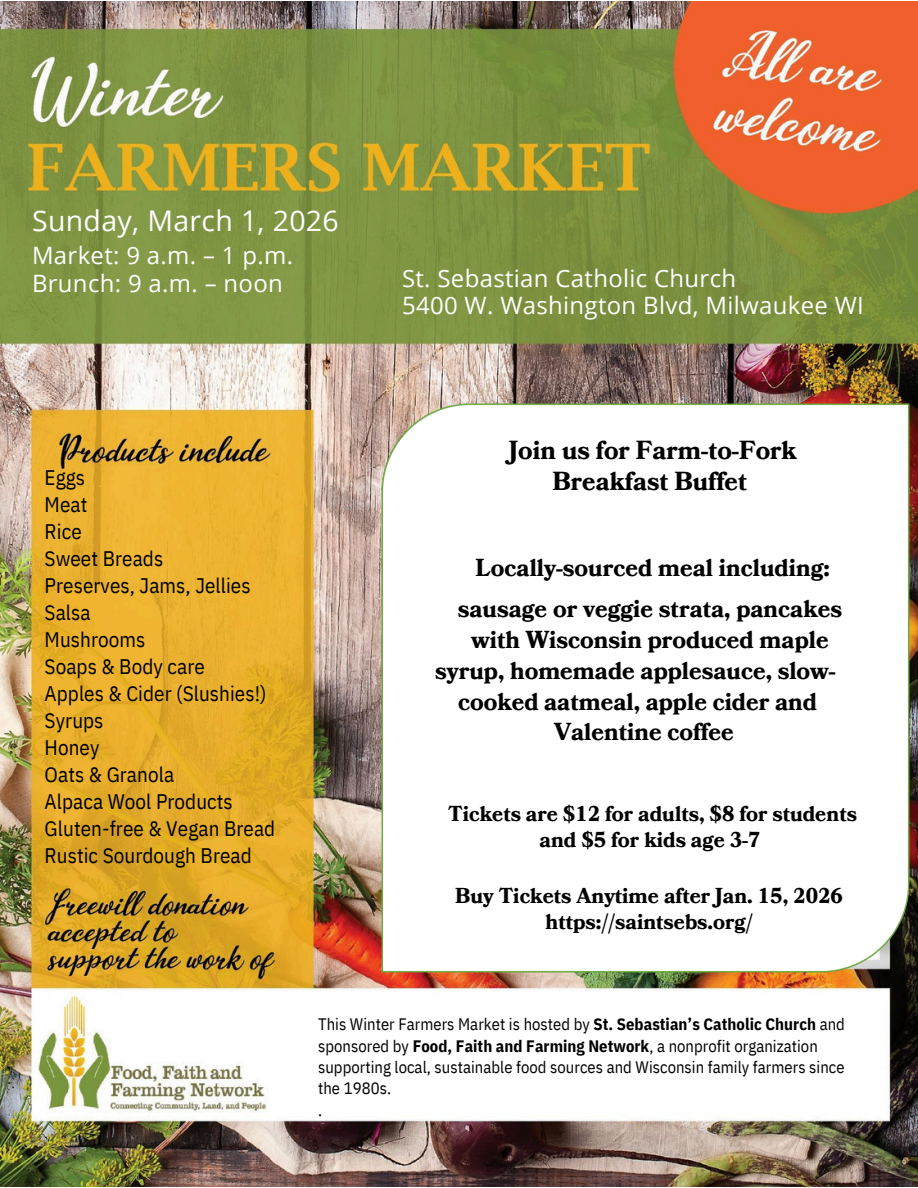
<style>
.page{position:relative;width:918px;height:1188px;background:#fff}
.page>*{position:absolute;margin:0;border:0;box-sizing:border-box;transform-origin:0 0}
.t1{font:28.5px "Open Sans";letter-spacing:.015em;color:#fff}
.t2{font:700 25.5px/31.5px "Bookmania";color:#000;text-align:center}
.t3{font:700 24px/41.7px "Bookmania";color:#000;text-align:center}
.t4{font:24px/28.2px "Open Sans";letter-spacing:.015em;color:#fff}
.t5{font:21px/27px "IBM Plex Sans Cond";letter-spacing:.005em;color:#000}
.t6{font:700 21px/25.8px "Bookmania";color:#000;text-align:center}
.t7{font:16.5px/21.3px "IBM Plex Sans Cond";letter-spacing:.005em;color:#000}
.s1{font-weight:700}
</style>
<div class="page">
<img style="left:0;top:1px;width:917px;height:1186px">
<img style="left:374px;top:397px;width:543px;height:583px">
<h2 class="t1" style="left:32px;top:201px;width:308px">Sunday, March 1, 2026</h2>
<h2 class="t4" style="left:32px;top:240px;width:263px">Market: 9 a.m. – 1 p.m.<br>Brunch: 9 a.m. – noon</h2>
<h4 class="t5" style="left:45px;top:464px;width:232px">Eggs<br>Meat<br>Rice<br>Sweet Breads<br>Preserves, Jams, Jellies<br>Salsa<br>Mushrooms<br>Soaps &amp; Body care<br>Apples &amp; Cider (Slushies!)<br>Syrups<br>Honey<br>Oats &amp; Granola<br>Alpaca Wool Products<br>Gluten-free &amp; Vegan Bread<br>Rustic Sourdough Bread</h4>
<h2 class="t4" style="left:402px;top:264px;width:463px;line-height:27px">St. Sebastian Catholic Church<br>5400 W. Washington Blvd, Milwaukee WI</h2>
<h1 class="t2" style="left:509px;top:435px;width:289px">Join us for Farm-to-Fork<br>Breakfast Buffet</h1>
<h1 class="t3" style="left:458px;top:547px;width:386px">Locally-sourced meal including: sausage or veggie strata, pancakes</h1>
<h1 class="t3" style="left:471px;top:619px;width:359px">with Wisconsin produced maple</h1>
<h1 class="t3" style="left:435px;top:650px;width:402px">syrup, homemade applesauce, slow-</h1>
<h1 class="t3" style="left:458px;top:682px;width:360px">cooked aatmeal, apple cider and</h1>
<h1 class="t3" style="left:554px;top:711px;width:181px">Valentine coffee</h1>
<h3 class="t6" style="left:448px;top:802px;width:410px">Tickets are $12 for adults, $8 for students and $5 for kids age 3-7</h3>
<h3 class="t6" style="left:455px;top:884px;width:389px">Buy Tickets Anytime after Jan. 15, 2026 https://saintsebs.org/</h3>
<p class="t7" style="left:318px;top:1013px;width:528px">This Winter Farmers Market is hosted by <span class="s1">St. Sebastian’s Catholic Church</span> and sponsored by <span class="s1">Food, Faith and Farming Network</span>, a nonprofit organization supporting local, sustainable food sources and Wisconsin family farmers since the 1980s.<br>.</p>
</div>
